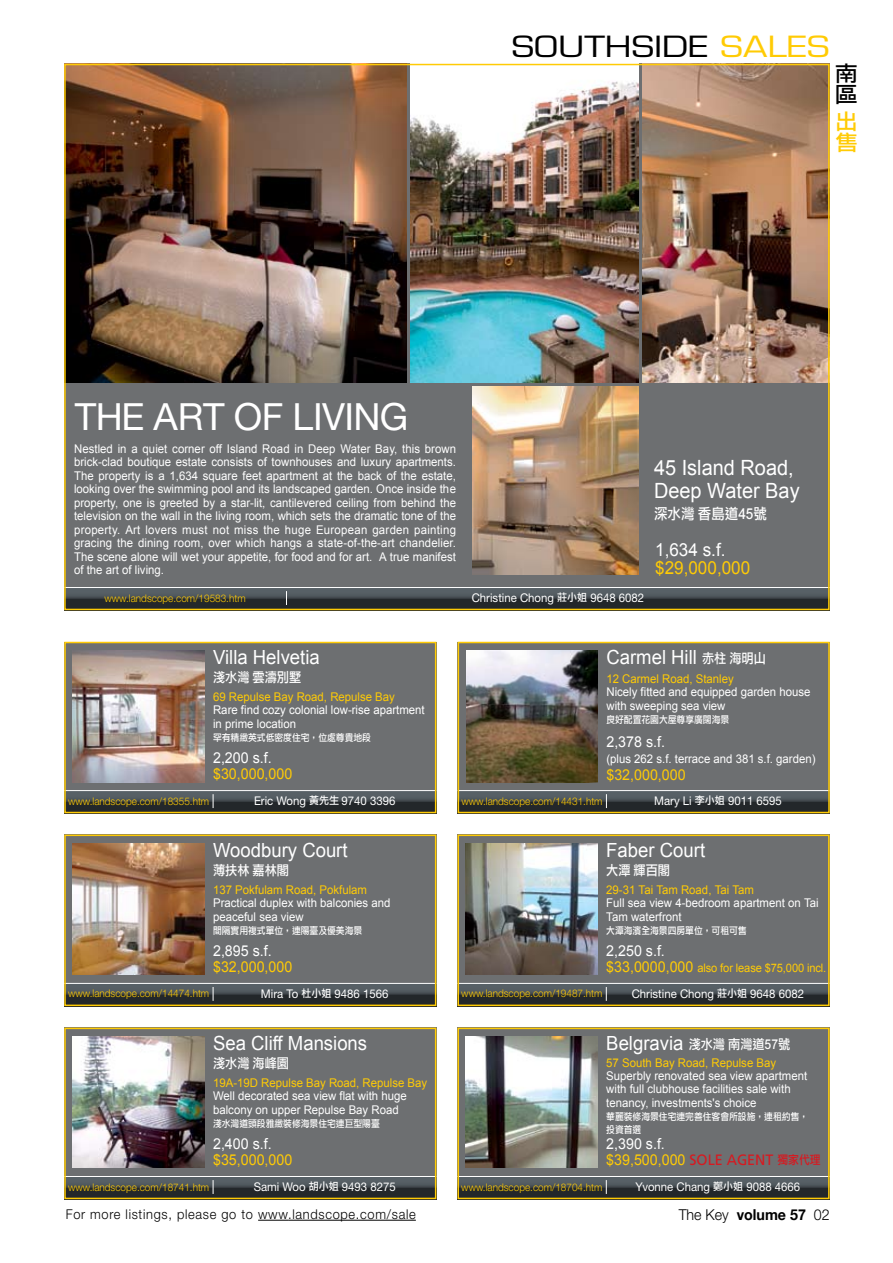
<style>
.page{position:relative;width:893px;height:1263px;background:#fff}
.page>*{position:absolute;margin:0;border:0;box-sizing:border-box;transform-origin:0 0}
.t1{font:37.5px "Helvetica Neue";letter-spacing:-.015em;color:#fff}
.t2{font:28.5px "Eurostile";color:#000;scale:1.25 1}
.t3{font:21.3px/21.3px "DF Li Hei Md HK BF";color:#000;scale:1.05 1}
.t4{font:21.3px/21.3px "DF Li Hei Md HK BF";color:#ffcb05;scale:1.05 1}
.t5{font:21px/22.5px "Arial";color:#fff;scale:.95 1}
.t6{font:19.5px "Arial";color:#fff;scale:.95 1}
.t7{font:18px "Arial";color:#ffcb05;scale:.95 1}
.t8{font:18px "Arial";color:#fff;scale:.95 1}
.t9{font:15px/16.5px "Arial";color:#ffcb05;scale:.95 1}
.t10{font:15px "Arial";color:#fff;scale:.95 1}
.t11{font:300 15px "Helvetica Neue";color:#000;scale:.95 1}
.t12{font:15px "DF Li Hei Md HK BF";color:#fff;scale:.9 1}
.t13{font:300 13.5px "Helvetica Neue";letter-spacing:.055em;color:#000;scale:.95 1}
.t14{font:13.5px "DF Li Hei Md HK BF";color:#fff;scale:.9 1}
.t15{font:12px/13.5px "Arial";color:#fff;scale:.95 1}
.t16{font:12px "Arial";color:#ffcb05;scale:.95 1}
.t17{font:12px "Helvetica Neue";color:#fff;scale:.95 1}
.t18{font:11.7px "Arial";letter-spacing:-.01em;color:#ffcb05;scale:.95 1}
.t19{font:300 10.5px "Helvetica Neue";color:#ffcb05;scale:.95 1}
.t20{font:9.75px/13.2px "DF Li Hei Md HK BF";color:#fff;scale:.9 1}
.s1{color:#ffcb05}
.s2{font-family:"DF Li Hei Md HK BF";font-size:10.5px}
.s3{font-family:"DF Li Hei Md HK BF";font-size:13.5px}
.s4{font-size:15px}
.s5{color:#fff}
.s6{font-family:"Frutiger";color:#d71920}
.s7{font-family:"DF Li Hei Md HK BF";font-size:12px;color:#d71920}
.s8{font-weight:700}
</style>
<div class="page">
<div style="left:64px;top:64px;width:766px;height:546px;background:#6d6f71"></div>
<svg style="left:67px;top:588px;width:760px;height:19px;background:#3d4348"></svg>
<svg style="left:286px;top:591px;width:1px;height:14px"></svg>
<hr style="left:64px;top:587px;width:766px;height:1px;background:#fff">
<hr style="left:258px;top:1220px;width:30px;height:1px;background:#000">
<hr style="left:288px;top:1220px;width:128px;height:1px;background:#000">
<img style="left:410px;top:67px;width:228px;height:316px">
<img style="left:67px;top:67px;width:339px;height:316px">
<img style="left:64px;top:641px;width:373px;height:366px">
<div style="left:457px;top:834px;width:372px;height:172px;background:#6d6f71"></div>
<svg style="left:460px;top:984px;width:367px;height:19px;background:#3c4247"></svg>
<img style="left:466px;top:843px;width:132px;height:132px">
<svg style="left:606px;top:987px;width:1px;height:14px"></svg>
<hr style="left:457px;top:983px;width:372px;height:1px;background:#fff">
<div style="left:457px;top:834px;width:373px;height:172px;border:2px solid #ffcb05"></div>
<svg style="left:64px;top:1027px;width:766px;height:173px;background:#767773"></svg>
<img style="left:466px;top:1036px;width:132px;height:132px">
<img style="left:642px;top:67px;width:185px;height:316px">
<img style="left:473px;top:387px;width:165px;height:187px">
<div style="left:458px;top:642px;width:372px;height:171px;background:#6d6f71"></div>
<svg style="left:461px;top:792px;width:366px;height:18px;background:#3b4146"></svg>
<img style="left:466px;top:650px;width:132px;height:132px">
<svg style="left:606px;top:794px;width:1px;height:14px"></svg>
<hr style="left:458px;top:790px;width:372px;height:1px;background:#fff">
<div style="left:458px;top:642px;width:372px;height:171px;border:2px solid #ffcb05"></div>
<h2 class="t2" style="left:512px;top:30px;width:256px">SOUTHSIDE <span class="s1">SALES</span></h2>
<h3 class="t3" style="left:835px;top:63px;width:23px">南區</h3>
<h3 class="t4" style="left:835px;top:111px;width:23px">出售</h3>
<h1 class="t1" style="left:75px;top:394px;width:335px">THE ART OF LIVING</h1>
<p class="t15" style="left:74px;top:442px;width:404px;text-align:justify">Nestled in a quiet corner off Island Road in Deep Water Bay, this brown brick-clad boutique estate consists of townhouses and luxury apartments.<br>The property is a 1,634 square feet apartment at the back of the estate, looking over the swimming pool and its landscaped garden. Once inside the property, one is greeted by a star-lit, cantilevered ceiling from behind the television on the wall in the living room, which sets the dramatic tone of the property. Art lovers must not miss the huge European garden painting gracing the dining room, over which hangs a state-of-the-art chandelier.<br>The scene alone will wet your appetite, for food and for art. A true manifest of the art of living.</p>
<p class="t19" style="left:105px;top:591px;width:150px">www.landscope.com/19583.htm</p>
<p class="t17" style="left:472px;top:590px;width:183px">Christine Chong <span class="s2">莊小姐</span> 9648 6082</p>
<h3 class="t5" style="left:654px;top:457px;width:155px">45 Island Road,<br>Deep Water Bay</h3>
<p class="t12" style="left:654px;top:506px;width:127px">深水灣香島道45號</p>
<h3 class="t8" style="left:655px;top:539px;width:76px">1,634 s.f.</h3>
<h3 class="t7" style="left:655px;top:557px;width:102px">$29,000,000</h3>
<h3 class="t6" style="left:213px;top:647px;width:114px">Villa Helvetia</h3>
<p class="t14" style="left:213px;top:671px;width:99px">淺水灣雲濤別墅</p>
<p class="t16" style="left:213px;top:690px;width:193px">69 Repulse Bay Road, Repulse Bay</p>
<p class="t15" style="left:213px;top:703px;width:224px">Rare find cozy colonial low-rise apartment in prime location</p>
<p class="t20" style="left:213px;top:731px;width:177px">罕有精緻英式低密度住宅，位處尊貴地段</p>
<p class="t10" style="left:213px;top:749px;width:63px">2,200 s.f.</p>
<p class="t9" style="left:213px;top:766px;width:85px">$30,000,000</p>
<p class="t19" style="left:68px;top:794px;width:150px">www.landscope.com/18355.htm</p>
<p class="t17" style="left:254px;top:793px;width:150px">Eric Wong <span class="s2">黃先生</span> 9740 3396</p>
<h3 class="t6" style="left:213px;top:839px;width:143px">Woodbury Court</h3>
<p class="t14" style="left:213px;top:864px;width:86px">薄扶林嘉林閣</p>
<p class="t16" style="left:213px;top:883px;width:164px">137 Pokfulam Road, Pokfulam</p>
<p class="t15" style="left:213px;top:896px;width:188px">Practical duplex with balconies and peaceful sea view</p>
<p class="t20" style="left:213px;top:924px;width:167px">間隔實用複式單位，連陽臺及優美海景</p>
<p class="t10" style="left:213px;top:942px;width:63px">2,895 s.f.</p>
<p class="t9" style="left:213px;top:959px;width:85px">$32,000,000</p>
<p class="t19" style="left:68px;top:987px;width:150px">www.landscope.com/14474.htm</p>
<p class="t17" style="left:261px;top:986px;width:136px">Mira To <span class="s2">杜小姐</span> 9486 1566</p>
<h3 class="t6" style="left:213px;top:1032px;width:164px">Sea Cliff Mansions</h3>
<p class="t14" style="left:213px;top:1057px;width:86px">淺水灣海峰園</p>
<p class="t16" style="left:213px;top:1076px;width:227px">19A-19D Repulse Bay Road, Repulse Bay</p>
<p class="t15" style="left:213px;top:1089px;width:205px">Well decorated sea view flat with huge balcony on upper Repulse Bay Road</p>
<p class="t20" style="left:213px;top:1117px;width:187px">淺水灣道頭段雅緻裝修海景住宅連巨型陽臺</p>
<p class="t10" style="left:213px;top:1135px;width:63px">2,400 s.f.</p>
<p class="t9" style="left:213px;top:1152px;width:85px">$35,000,000</p>
<p class="t19" style="left:68px;top:1180px;width:150px">www.landscope.com/18741.htm</p>
<p class="t17" style="left:254px;top:1179px;width:151px">Sami Woo <span class="s2">胡小姐</span> 9493 8275</p>
<h3 class="t6" style="left:606px;top:647px;width:169px">Carmel Hill <span class="s3">赤柱海明山</span></h3>
<p class="t16" style="left:606px;top:672px;width:136px">12 Carmel Road, Stanley</p>
<p class="t15" style="left:606px;top:685px;width:216px">Nicely fitted and equipped garden house with sweeping sea view</p>
<p class="t20" style="left:606px;top:713px;width:138px">良好配置花園大屋尊享廣闊海景</p>
<p class="t10" style="left:606px;top:733px;width:63px">2,378 s.f.</p>
<p class="t15" style="left:606px;top:752px;width:222px">(plus 262 s.f. terrace and 381 s.f. garden)</p>
<p class="t9" style="left:606px;top:766px;width:85px">$32,000,000</p>
<p class="t19" style="left:461px;top:794px;width:150px">www.landscope.com/14431.htm</p>
<p class="t17" style="left:654px;top:793px;width:136px">Mary Li <span class="s2">李小姐</span> 9011 6595</p>
<h3 class="t6" style="left:606px;top:839px;width:106px">Faber Court</h3>
<p class="t14" style="left:606px;top:864px;width:72px">大潭輝百閣</p>
<p class="t16" style="left:606px;top:883px;width:157px">29-31 Tai Tam Road, Tai Tam</p>
<p class="t15" style="left:606px;top:896px;width:225px">Full sea view 4-bedroom apartment on Tai<br>Tam waterfront</p>
<p class="t20" style="left:606px;top:924px;width:158px">大潭海濱全海景四房單位，可租可售</p>
<p class="t10" style="left:606px;top:942px;width:63px">2,250 s.f.</p>
<p class="t18" style="left:606px;top:961px;width:233px"><span class="s4">$33,0000,000</span> also for lease $75,000 incl.</p>
<p class="t19" style="left:461px;top:987px;width:150px">www.landscope.com/19487.htm</p>
<p class="t17" style="left:632px;top:986px;width:183px">Christine Chong <span class="s2">莊小姐</span> 9648 6082</p>
<h3 class="t6" style="left:606px;top:1032px;width:195px">Belgravia <span class="s3">淺水灣南灣道57號</span></h3>
<p class="t16" style="left:606px;top:1056px;width:180px">57 South Bay Road, Repulse Bay</p>
<p class="t15" style="left:606px;top:1069px;width:213px">Superbly renovated sea view apartment with full clubhouse facilities sale with tenancy, investments's choice</p>
<p class="t20" style="left:606px;top:1110px;width:226px">華麗裝修海景住宅連完善住客會所設施，連租約售，投資首選</p>
<p class="t9" style="left:606px;top:1135px;width:227px"><span class="s5">2,390 s.f.<br></span>$39,500,000 <span class="s6">SOLE AGENT</span> <span class="s7">獨家代理</span></p>
<p class="t19" style="left:461px;top:1180px;width:150px">www.landscope.com/18704.htm</p>
<p class="t17" style="left:636px;top:1179px;width:175px">Yvonne Chang <span class="s2">鄭小姐</span> 9088 4666</p>
<p class="t13" style="left:66px;top:1206px;width:370px">For more listings, please go to www.landscope.com/sale</p>
<p class="t11" style="left:679px;top:1205px;width:160px">The Key <span class="s8">volume 57</span> 02</p>
</div>
